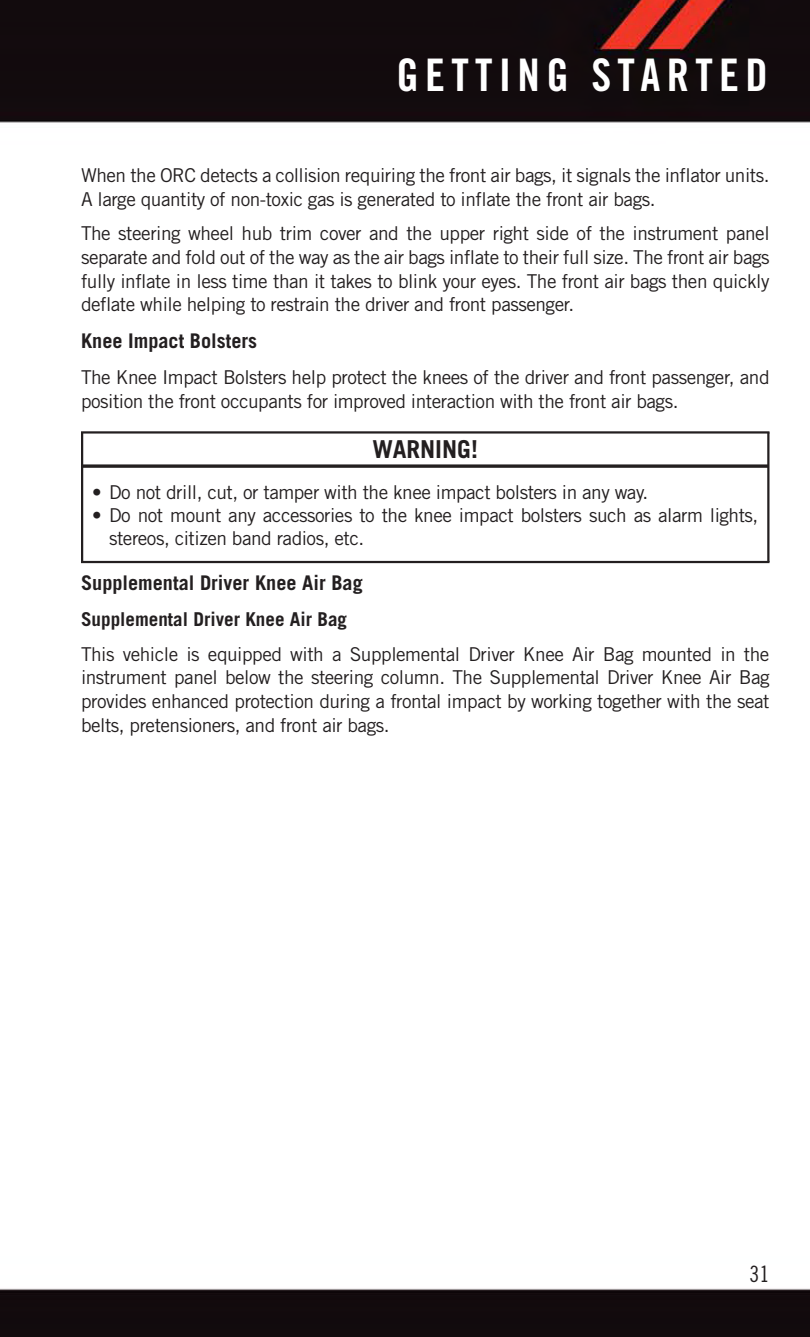
<style>
.page{position:relative;width:810px;height:1337px;background:#fff}
.page>*{position:absolute;margin:0;border:0;box-sizing:border-box;transform-origin:0 0}
.t1{font:45px "Trade Gothic LT Std Bd Cn 20";letter-spacing:.14em;color:#fff}
.t2{font:700 24.75px "Trade Gothic LT Std";color:#231f20}
.t3{font:22.5px "Trade Gothic LT Std Cn 18";color:#231f20}
.t4{font:700 20.25px "Trade Gothic LT Std";color:#231f20}
.t5{font:19.12px/23.6px "Trade Gothic LT Std";letter-spacing:-.025em;color:#231f20}
.t6{font:700 19.12px "Trade Gothic LT Std";color:#231f20}
</style>
<div class="page">
<img style="left:0;top:0;width:810px;height:1336px">
<svg style="left:83px;top:464px;width:684px;height:4px;background:#454142"></svg>
<hr style="left:81px;top:431px;width:689px;height:2px;background:#231f20">
<hr style="left:767px;top:432px;width:2px;height:130px;background:#231f20">
<hr style="left:81px;top:561px;width:689px;height:2px;background:#231f20">
<hr style="left:81px;top:432px;width:2px;height:130px;background:#231f20">
<h1 class="t1" style="left:396px;top:59px;width:373px">GETTING STARTED</h1>
<p class="t5" style="left:81px;top:165px;width:690px">When the ORC detects a collision requiring the front air bags, it signals the inflator units.<br>A large quantity of non-toxic gas is generated to inflate the front air bags.</p>
<p class="t5" style="left:81px;top:223px;width:690px;text-align:justify">The steering wheel hub trim cover and the upper right side of the instrument panel separate and fold out of the way as the air bags inflate to their full size. The front air bags fully inflate in less time than it takes to blink your eyes. The front air bags then quickly deflate while helping to restrain the driver and front passenger.</p>
<p class="t4" style="left:81px;top:333px;width:178px">Knee Impact Bolsters</p>
<p class="t5" style="left:81px;top:367px;width:690px">The Knee Impact Bolsters help protect the knees of the driver and front passenger, and position the front occupants for improved interaction with the front air bags.</p>
<p class="t2" style="left:373px;top:440px;width:107px">WARNING!</p>
<p class="t5" style="left:92px;top:482px;width:558px">• Do not drill, cut, or tamper with the knee impact bolsters in any way.</p>
<p class="t5" style="left:109px;top:505px;width:651px;text-indent:-17px">• Do not mount any accessories to the knee impact bolsters such as alarm lights, stereos, citizen band radios, etc.</p>
<p class="t4" style="left:81px;top:575px;width:283px">Supplemental Driver Knee Air Bag</p>
<p class="t6" style="left:81px;top:612px;width:268px">Supplemental Driver Knee Air Bag</p>
<p class="t5" style="left:81px;top:644px;width:690px;text-align:justify">This vehicle is equipped with a Supplemental Driver Knee Air Bag mounted in the instrument panel below the steering column. The Supplemental Driver Knee Air Bag provides enhanced protection during a frontal impact by working together with the seat belts, pretensioners, and front air bags.</p>
<p class="t3" style="left:750px;top:1266px;width:21px">31</p>
</div>
